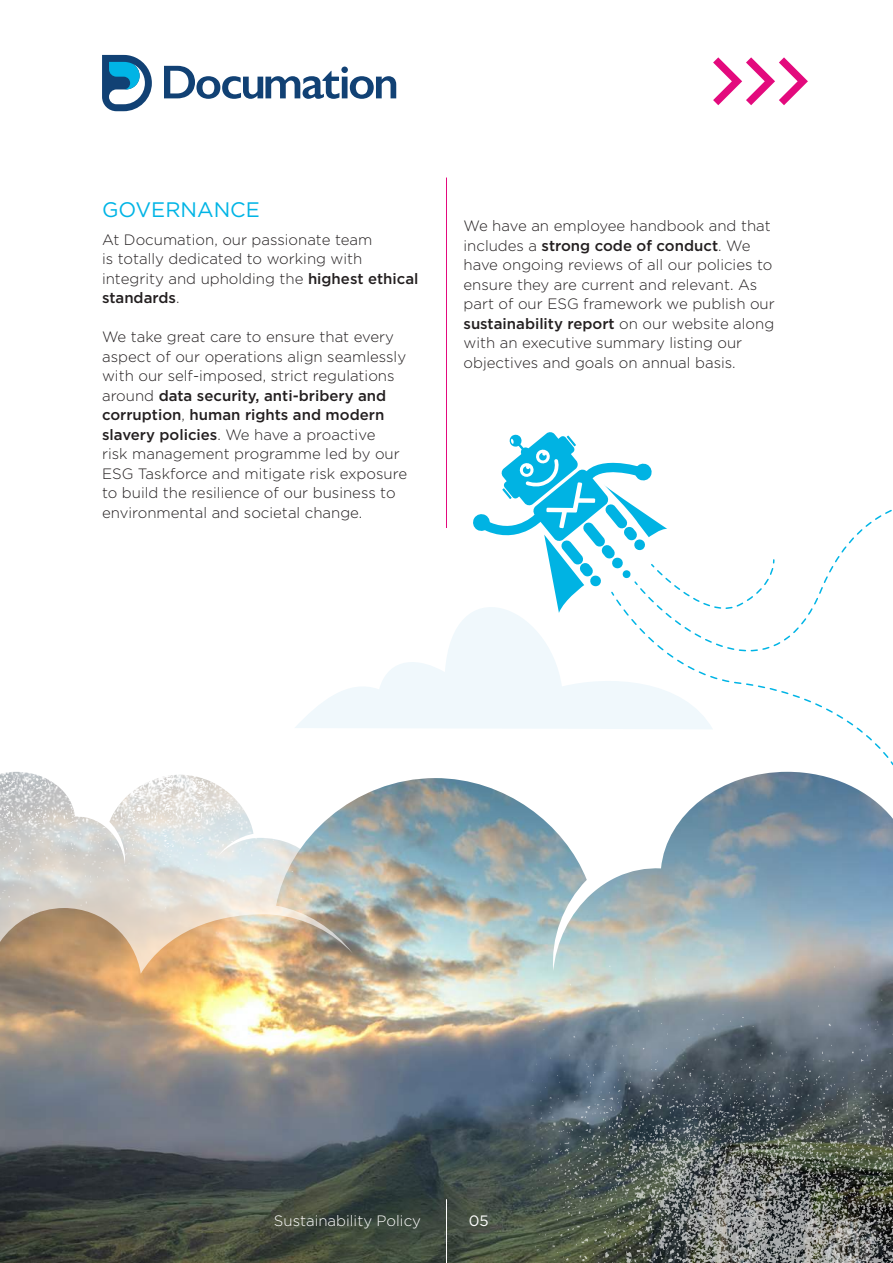
<style>
.page{position:relative;width:893px;height:1263px;background:#fff}
.page>*{position:absolute;margin:0;border:0;box-sizing:border-box;transform-origin:0 0}
.t1{font:21px "Gotham";color:#00b4e5}
.t2{font:300 15px/19.5px "Gotham";color:#231f20}
.t3{font:300 15px "Gotham";color:#fff}
.t4{font:15px "Gotham";color:#fff}
.s1{font-weight:500}
</style>
<div class="page">
<img style="left:0;top:772px;width:893px;height:491px">
<img style="left:0;top:771px;width:310px;height:186px">
<img style="left:528px;top:957px;width:365px;height:306px">
<svg style="left:473px;top:432px;width:419px;height:330px"></svg>
<hr style="left:446px;top:178px;width:1px;height:350px;background:#e30a7d">
<svg style="left:102px;top:55px;width:50px;height:56px"></svg>
<svg style="left:164px;top:66px;width:232px;height:33px"></svg>
<svg style="left:713px;top:57px;width:95px;height:48px"></svg>
<hr style="left:446px;top:1199px;width:1px;height:64px;background:#fff">
<svg style="left:295px;top:605px;width:418px;height:124px"></svg>
<h1 class="t1" style="left:102px;top:196px;width:159px">GOVERNANCE</h1>
<p class="t2" style="left:102px;top:229px;width:318px">At Documation, our passionate team<br>is totally dedicated to working with integrity and upholding the <span class="s1">highest ethical standards</span>.</p>
<p class="t2" style="left:102px;top:327px;width:307px">We take great care to ensure that every aspect of our operations align seamlessly with our self-imposed, strict regulations around <span class="s1">data security, anti-bribery and corruption</span>, <span class="s1">human rights and modern slavery policies</span>. We have a proactive<br>risk management programme led by our ESG Taskforce and mitigate risk exposure to build the resilience of our business to environmental and societal change.</p>
<p class="t2" style="left:463px;top:216px;width:313px">We have an employee handbook and that includes a <span class="s1">strong code of conduct</span>. We have ongoing reviews of all our policies to ensure they are current and relevant. As part of our ESG framework we publish our <span class="s1">sustainability report</span> on our website along with an executive summary listing our objectives and goals on annual basis.</p>
<p class="t3" style="left:274px;top:1211px;width:148px">Sustainability Policy</p>
<p class="t4" style="left:469px;top:1211px;width:21px">05</p>
</div>
